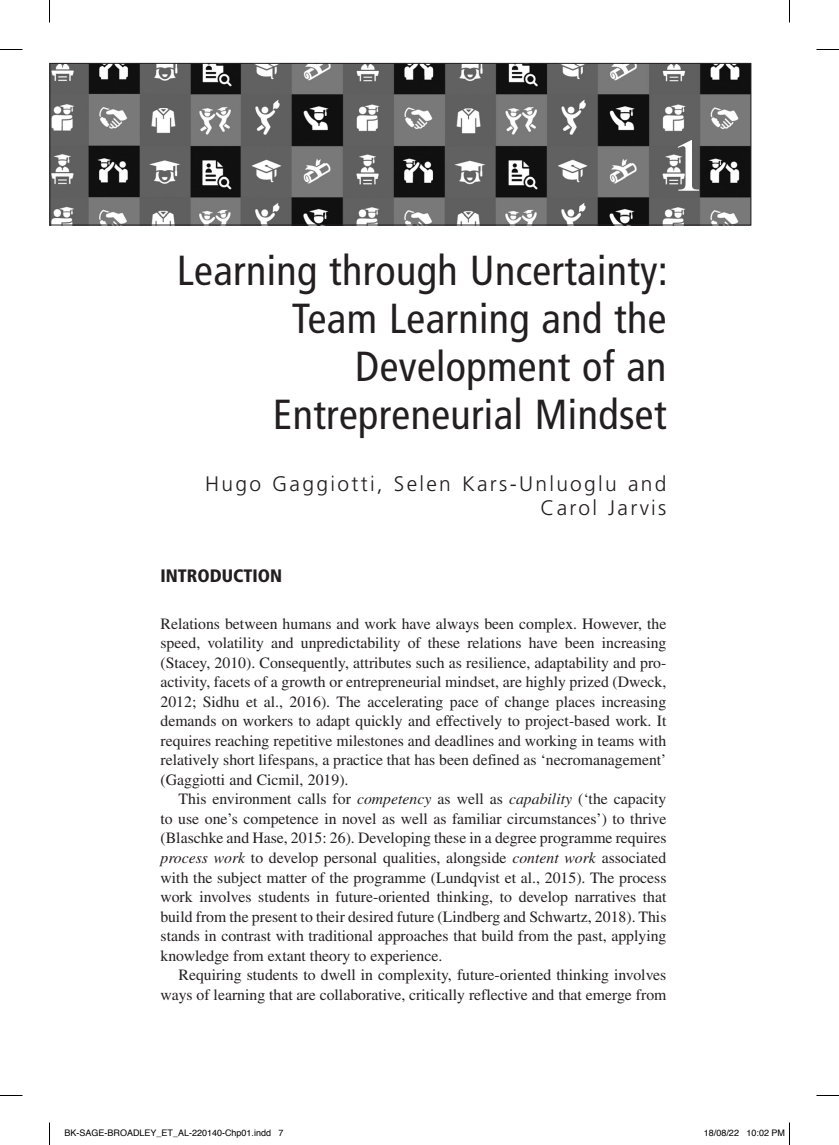
<style>
.page{position:relative;width:839px;height:1145px;background:#fff}
.page>*{position:absolute;margin:0;border:0;box-sizing:border-box;transform-origin:0 0}
.t1{font:75px "Times LT Std";color:#fff}
.t2{font:condensed 42px/48px "Frutiger LT Pro";letter-spacing:.01em;color:#231f20;text-align:right}
.t3{font:300 21px/24px "Frutiger LT Pro";letter-spacing:.11em;color:#231f20;text-align:right}
.t4{font:900 condensed 18px "Frutiger LT Pro";color:#231f20}
.t5{font:15.75px/19.5px "Times LT Std";color:#231f20;text-align:justify}
.t6{font:9px "Helvetica";color:#000}
.s1{font-style:italic}
</style>
<div class="page">
<img style="left:52px;top:65px;width:697px;height:158px">
<div style="left:50px;top:63px;width:701px;height:162px;border:1px solid #231f20"></div>
<svg style="left:0;top:49px;width:22px;height:1px"></svg>
<svg style="left:816px;top:49px;width:23px;height:1px"></svg>
<svg style="left:0;top:1095px;width:22px;height:1px"></svg>
<svg style="left:816px;top:1095px;width:23px;height:1px"></svg>
<svg style="left:49px;top:0;width:1px;height:23px"></svg>
<svg style="left:49px;top:1122px;width:1px;height:23px"></svg>
<svg style="left:789px;top:0;width:1px;height:23px"></svg>
<svg style="left:789px;top:1122px;width:1px;height:23px"></svg>
<h1 class="t1" style="left:669px;top:123px;width:39px">1</h1>
<h2 class="t2" style="left:177px;top:247px;width:493px">Learning through Uncertainty:<br>Team Learning and the<br>Development of an<br>Entrepreneurial Mindset</h2>
<h3 class="t3" style="left:205px;top:472px;width:463px">Hugo Gaggiotti, Selen Kars-Unluoglu and<br>Carol Jarvis</h3>
<p class="t4" style="left:160px;top:565px;width:123px">INTRODUCTION</p>
<p class="t5" style="left:160px;top:614px;width:507px">Relations between humans and work have always been complex. However, the speed, volatility and unpredictability of these relations have been increasing (Stacey, 2010). Consequently, attributes such as resilience, adaptability and pro&shy;activity, facets of a growth or entrepreneurial mindset, are highly prized (Dweck, 2012; Sidhu et al., 2016). The accelerating pace of change places increasing demands on workers to adapt quickly and effectively to project-based work. It requires reaching repetitive milestones and deadlines and working in teams with relatively short lifespans, a practice that has been defined as ‘necromanagement’ (Gaggiotti and Cicmil, 2019).</p>
<p class="t5" style="left:161px;top:789px;width:507px;text-indent:18px">This environment calls for <span class="s1">competency</span> as well as <span class="s1">capability</span> (‘the capacity to use one’s competence in novel as well as familiar circumstances’) to thrive (Blaschke and Hase, 2015: 26). Developing these in a degree programme requires <span class="s1">process work</span> to develop personal qualities, alongside <span class="s1">content work</span> associated with the subject matter of the programme (Lundqvist et al., 2015). The process work involves students in future-oriented thinking, to develop narratives that build from the present to their desired future (Lindberg and Schwartz, 2018). This stands in contrast with traditional approaches that build from the past, applying knowledge from extant theory to experience.</p>
<p class="t5" style="left:161px;top:965px;width:507px;text-align:right">Requiring students to dwell in complexity, future-oriented thinking involves ways of learning that are collaborative, critically reflective and that emerge from</p>
<p class="t6" style="left:64px;top:1126px;width:221px">BK-SAGE-BROADLEY_ET_AL-220140-Chp01.indd 7</p>
<p class="t6" style="left:704px;top:1126px;width:83px">18/08/22 10:02 PM</p>
</div>
